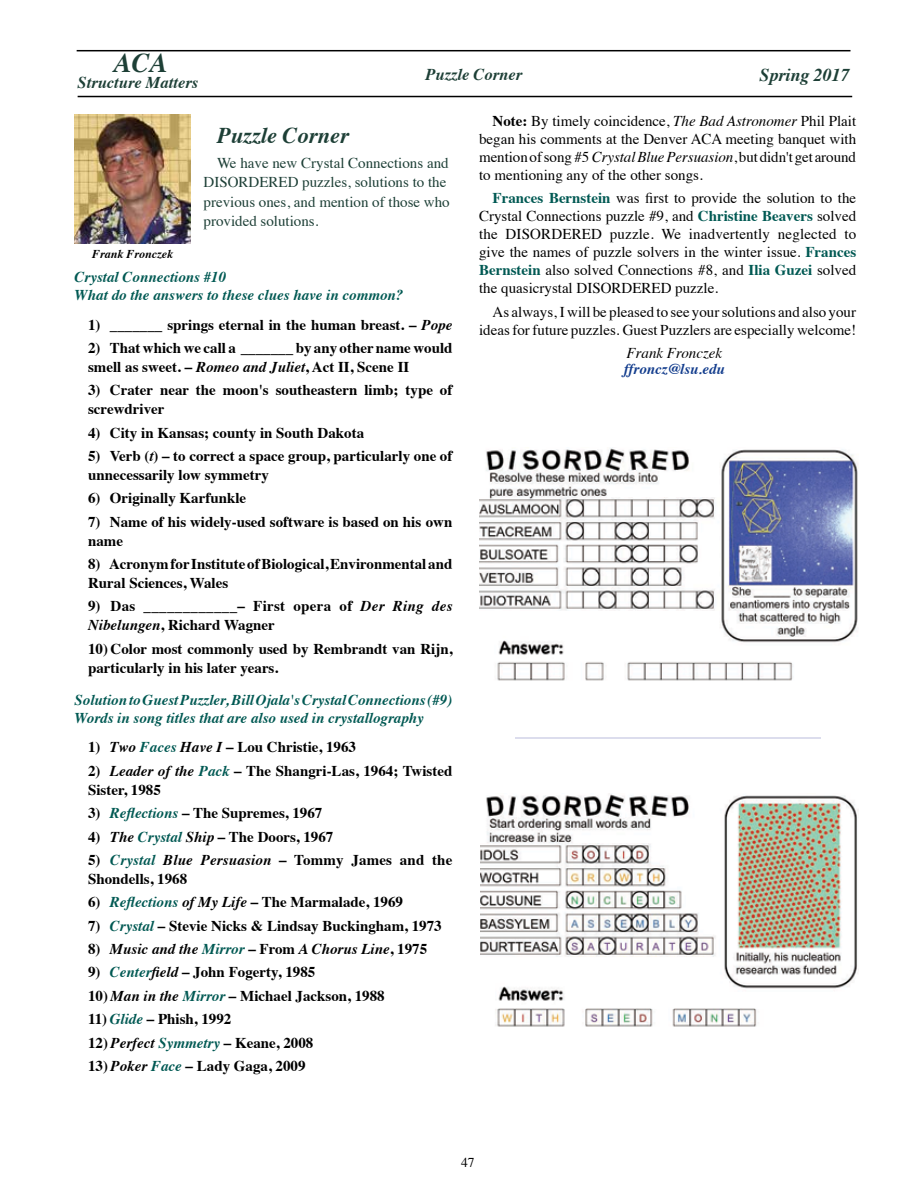
<style>
.page{position:relative;width:918px;height:1188px;background:#fff}
.page>*{position:absolute;margin:0;border:0;box-sizing:border-box;transform-origin:0 0}
.t1{font:italic 700 27px "Times";color:#1d3f36}
.t2{font:italic 700 22.5px "Times";color:#1d3f36}
.t3{font:italic 700 18px "Times";color:#1d3f36}
.t4{font:italic 700 16.5px "Times";color:#1d3f36}
.t5{font:700 15px/18.9px "Times";color:#000}
.t6{font:15px/18px "Times";color:#000;text-align:justify}
.t7{font:italic 700 15px/18px "Times";color:#005953}
.t8{font:15px/19.5px "Times";color:#1d3f36}
.t9{font:italic 700 15px "Times";color:#000}
.t10{font:italic 700 15px "Times";color:#133d8d}
.t11{font:italic 15px "Times";color:#000}
.t12{font:13.5px "Times";color:#000}
.t13{font:italic 700 12px "Times";color:#000}
.s1{font-weight:700}
.s2{font-style:italic}
.s3{font-weight:700;color:#005953}
.s4{font-style:italic;color:#005953}
.s5{font-style:normal}
.s6{color:#005953}
</style>
<div class="page">
<hr style="left:78px;top:96px;width:774px;height:1px;background:#000">
<hr style="left:77px;top:50px;width:774px;height:1px;background:#000">
<img style="left:75px;top:115px;width:116px;height:128px">
<img style="left:481px;top:794px;width:378px;height:233px">
<img style="left:479px;top:448px;width:379px;height:233px">
<hr style="left:515px;top:737px;width:305px;height:1px;background:#dcdded">
<h1 class="t1" style="left:114px;top:37px;width:56px">ACA</h1>
<p class="t4" style="left:78px;top:67px;width:122px">Structure Matters</p>
<p class="t3" style="left:759px;top:58px;width:92px">Spring 2017</p>
<p class="t4" style="left:425px;top:59px;width:98px">Puzzle Corner</p>
<p class="t6" style="left:479px;top:111px;width:379px;text-indent:14px"><span class="s1">Note:</span> By timely coincidence, <span class="s2">The Bad Astronomer</span> Phil Plait began his comments at the Denver ACA meeting banquet with mention of song #5 <span class="s2">Crystal Blue Persuasion</span>, but didn't get around to mentioning any of the other songs.</p>
<p class="t6" style="left:479px;top:188px;width:379px;text-indent:14px"><span class="s3">Frances Bernstein</span> was first to provide the solution to the Crystal Connections puzzle #9, and <span class="s3">Christine Beavers</span> solved the DISORDERED puzzle. We inadvertently neglected to give the names of puzzle solvers in the winter issue. <span class="s3">Frances Bernstein</span> also solved Connections #8, and <span class="s3">Ilia Guzei</span> solved the quasicrystal DISORDERED puzzle.</p>
<p class="t6" style="left:479px;top:302px;width:379px;text-align:right">As always, I will be pleased to see your solutions and also your ideas for future puzzles. Guest Puzzlers are especially welcome!</p>
<p class="t11" style="left:627px;top:340px;width:97px">Frank Fronczek</p>
<p class="t10" style="left:624px;top:355px;width:102px">ffroncz@lsu.edu</p>
<h2 class="t2" style="left:217px;top:114px;width:133px">Puzzle Corner</h2>
<p class="t8" style="left:204px;top:152px;width:248px;text-indent:14px">We have new Crystal Connections and DISORDERED puzzles, solutions to the previous ones, and mention of those who provided solutions.</p>
<p class="t13" style="left:92px;top:243px;width:83px">Frank Fronczek</p>
<p class="t7" style="left:75px;top:267px;width:330px">Crystal Connections #10<br>What do the answers to these clues have in common?</p>
<p class="t5" style="left:88px;top:314px;width:366px">1) _______ springs eternal in the human breast. – <span class="s2">Pope</span></p>
<p class="t5" style="left:88px;top:337px;width:366px">2) That which we call a _______ by any other name would smell as sweet. – <span class="s2">Romeo and Juliet</span>, Act II, Scene II</p>
<p class="t5" style="left:88px;top:379px;width:366px">3) Crater near the moon's southeastern limb; type of screwdriver</p>
<p class="t5" style="left:88px;top:422px;width:278px">4) City in Kansas; county in South Dakota</p>
<p class="t5" style="left:88px;top:445px;width:366px">5) Verb (<span class="s2">t</span>) – to correct a space group, particularly one of unnecessarily low symmetry</p>
<p class="t5" style="left:88px;top:487px;width:160px">6) Originally Karfunkle</p>
<p class="t5" style="left:88px;top:511px;width:366px">7) Name of his widely-used software is based on his own name</p>
<p class="t5" style="left:88px;top:553px;width:366px">8) AcronymforInstituteofBiological,Environmentaland<br>Rural Sciences, Wales</p>
<p class="t5" style="left:88px;top:595px;width:366px">9) Das ____________– First opera of <span class="s2">Der Ring des<br>Nibelungen</span>, Richard Wagner</p>
<p class="t5" style="left:88px;top:638px;width:366px">10) Color most commonly used by Rembrandt van Rijn, particularly in his later years.</p>
<p class="t7" style="left:75px;top:690px;width:379px">Solution to Guest Puzzler, Bill Ojala's Crystal Connections (#9)<br>Words in song titles that are also used in crystallography</p>
<p class="t5" style="left:88px;top:736px;width:269px">1) <span class="s2">Two</span> <span class="s4">Faces</span> <span class="s2">Have I</span> – Lou Christie, 1963</p>
<p class="t5" style="left:88px;top:760px;width:366px">2) <span class="s2">Leader of the</span> <span class="s4">Pack</span> – The Shangri-Las, 1964; Twisted<br>Sister, 1985</p>
<p class="t5" style="left:88px;top:802px;width:236px">3) <span class="s4">Reflections</span> – The Supremes, 1967</p>
<p class="t5" style="left:88px;top:825px;width:247px">4) <span class="s2">The</span> <span class="s4">Crystal</span> <span class="s2">Ship</span> – The Doors, 1967</p>
<p class="t5" style="left:88px;top:849px;width:366px">5) <span class="s4">Crystal</span> <span class="s2">Blue Persuasion</span> – Tommy James and the<br>Shondells, 1968</p>
<p class="t5" style="left:88px;top:891px;width:316px">6) <span class="s4">Reflections</span> <span class="s2">of My Life</span> – The Marmalade, 1969</p>
<p class="t5" style="left:88px;top:915px;width:355px">7) <span class="s4">Crystal</span> – Stevie Nicks &amp; Lindsay Buckingham, 1973</p>
<p class="t9" style="left:88px;top:935px;width:341px"><span class="s5">8)</span> Music and the <span class="s6">Mirror</span> <span class="s5">– From</span> A Chorus Line<span class="s5">, 1975</span></p>
<p class="t5" style="left:88px;top:961px;width:229px">9) <span class="s4">Center</span><span class="s2">field</span> – John Fogerty, 1985</p>
<p class="t5" style="left:88px;top:985px;width:298px">10) <span class="s2">Man in the</span> <span class="s4">Mirror</span> – Michael Jackson, 1988</p>
<p class="t5" style="left:88px;top:1008px;width:145px">11) <span class="s4">Glide</span> – Phish, 1992</p>
<p class="t5" style="left:88px;top:1032px;width:227px">12) <span class="s2">Perfect</span> <span class="s4">Symmetry</span> – Keane, 2008</p>
<p class="t5" style="left:88px;top:1055px;width:219px">13) <span class="s2">Poker</span> <span class="s4">Face</span> – Lady Gaga, 2009</p>
<p class="t12" style="left:461px;top:1150px;width:15px">47</p>
</div>
